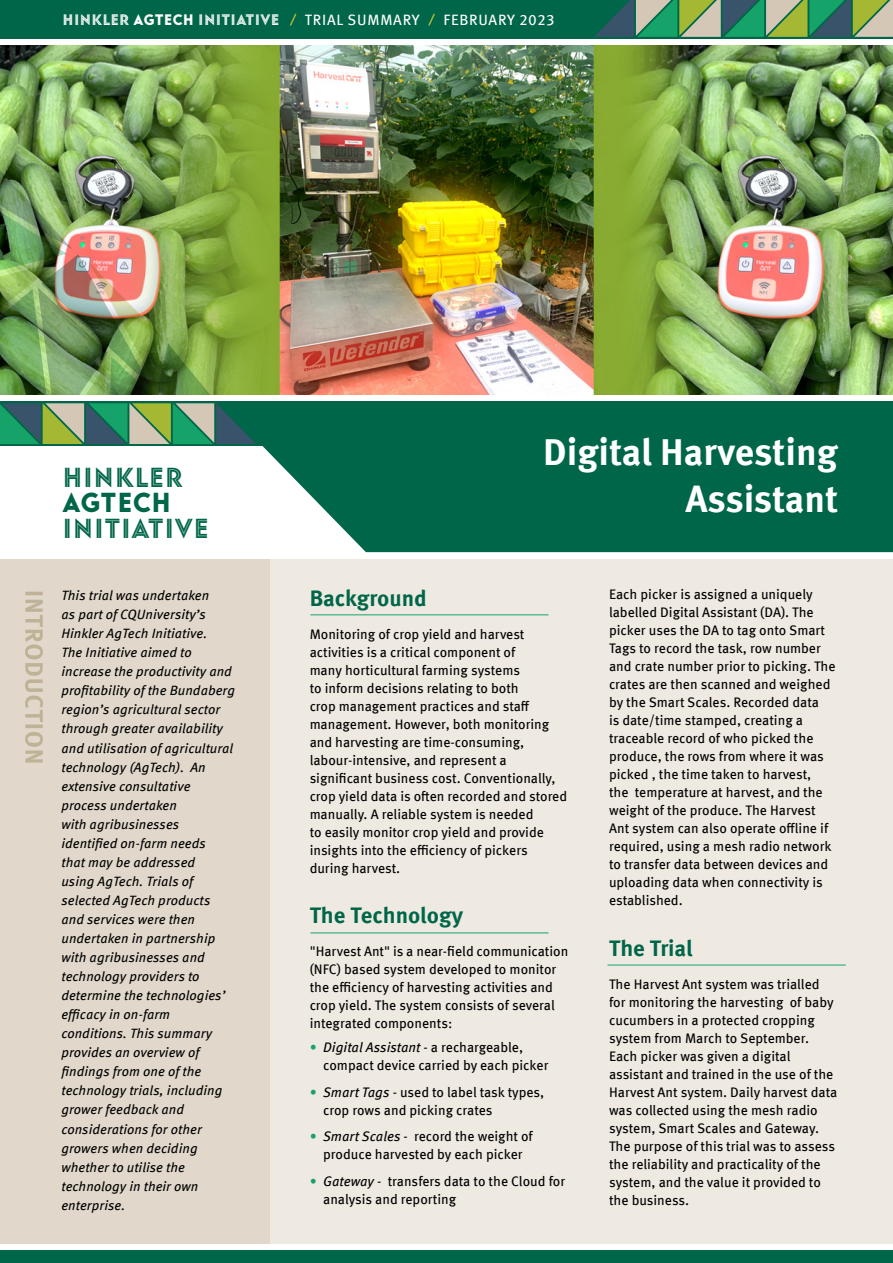
<style>
.page{position:relative;width:893px;height:1263px;background:#fff}
.page>*{position:absolute;margin:0;border:0;box-sizing:border-box;transform-origin:0 0}
.t1{font:700 37.5px/47.5px "Meta Pro";color:#fff;text-align:right}
.t2{font:27.15px "Baro Line Four";letter-spacing:.02em;color:#006649}
.t3{font:27.15px "Baro";letter-spacing:.02em;color:#006649}
.t4{font:700 22.5px "Meta Pro";color:#006649}
.t5{font:15px "Meta Pro";letter-spacing:.05em;color:#fff}
.t6{font:15px "Baro Line Four";letter-spacing:.02em;color:#fff}
.t7{font:13.8px/18px "Meta Pro";color:#000}
.t8{font:italic 13.5px/19px "Meta Pro";letter-spacing:.005em;color:#000}
.s1{font-family:"Baro"}
.s2{color:#16a369}
.s3{font-style:italic}
</style>
<div class="page">
<div style="left:0;top:544px;width:893px;height:715px;background:#eee9e1"></div>
<img style="left:0;top:45px;width:893px;height:350px">
<div style="left:0;top:438px;width:893px;height:121px;background:#fff"></div>
<div style="left:332px;top:446px;width:561px;height:106px;background:#006649"></div>
<div style="left:0;top:0;width:469px;height:39px;background:#006649"></div>
<div style="left:424px;top:0;width:469px;height:39px;background:#006649"></div>
<svg style="left:594px;top:0;width:299px;height:37px"></svg>
<svg style="left:290px;top:13px;width:7px;height:13px"></svg>
<svg style="left:428px;top:13px;width:7px;height:13px"></svg>
<div style="left:0;top:401px;width:893px;height:45px;background:#006649"></div>
<img style="left:0;top:92px;width:332px;height:426px">
<div style="left:0;top:559px;width:269px;height:685px;background:#e1d8cb"></div>
<hr style="left:310px;top:614px;width:239px;height:1px;background:#16a369">
<hr style="left:608px;top:965px;width:238px;height:1px;background:#16a369">
<hr style="left:310px;top:932px;width:239px;height:1px;background:#16a369">
<svg style="left:25px;top:592px;width:18px;height:170px"></svg>
<div style="left:0;top:1244px;width:893px;height:6px;background:#fff"></div>
<div style="left:0;top:1250px;width:893px;height:13px;background:#006649"></div>
<p class="t6" style="left:63px;top:11px;width:218px">HINKLER <span class="s1">AGTECH</span> INITIATIVE</p>
<p class="t5" style="left:305px;top:8px;width:116px">TRIAL SUMMARY</p>
<p class="t5" style="left:444px;top:8px;width:112px">FEBRUARY 2023</p>
<h2 class="t2" style="left:63px;top:461px;width:122px">HINKLER</h2>
<h2 class="t3" style="left:63px;top:486px;width:110px">AGTECH</h2>
<h2 class="t2" style="left:63px;top:512px;width:148px">INITIATIVE</h2>
<h1 class="t1" style="left:543px;top:426px;width:297px">Digital Harvesting<br>Assistant</h1>
<p class="t8" style="left:61px;top:585px;width:175px">This trial was undertaken<br>as part of CQUniversity’s<br>Hinkler AgTech Initiative.<br>The Initiative aimed to increase the productivity and profitability of the Bundaberg region’s agricultural sector through greater availability and utilisation of agricultural technology (AgTech). An extensive consultative process undertaken<br>with agribusinesses identified on-farm needs<br>that may be addressed<br>using AgTech. Trials of selected AgTech products and services were then undertaken in partnership with agribusinesses and technology providers to determine the technologies’ efficacy in on-farm conditions. This summary provides an overview of findings from one of the technology trials, including grower feedback and considerations for other growers when deciding whether to utilise the technology in their own enterprise.</p>
<p class="t7" style="left:609px;top:584px;width:228px">Each picker is assigned a uniquely labelled Digital Assistant (DA). The picker uses the DA to tag onto Smart Tags to record the task, row number and crate number prior to picking. The crates are then scanned and weighed by the Smart Scales. Recorded data<br>is date/time stamped, creating a traceable record of who picked the produce, the rows from where it was picked , the time taken to harvest,<br>the temperature at harvest, and the weight of the produce. The Harvest Ant system can also operate offline if required, using a mesh radio network to transfer data between devices and uploading data when connectivity is established.</p>
<h3 class="t4" style="left:310px;top:580px;width:119px">Background</h3>
<p class="t7" style="left:310px;top:624px;width:259px">Monitoring of crop yield and harvest activities is a critical component of<br>many horticultural farming systems<br>to inform decisions relating to both<br>crop management practices and staff management. However, both monitoring and harvesting are time-consuming, labour-intensive, and represent a significant business cost. Conventionally, crop yield data is often recorded and stored manually. A reliable system is needed<br>to easily monitor crop yield and provide insights into the efficiency of pickers during harvest.</p>
<h3 class="t4" style="left:310px;top:898px;width:155px">The Technology</h3>
<p class="t7" style="left:310px;top:941px;width:260px">"Harvest Ant" is a near-field communication (NFC) based system developed to monitor the efficiency of harvesting activities and crop yield. The system consists of several integrated components:</p>
<p class="t7" style="left:323px;top:1038px;width:227px;text-indent:-13px"><span class="s2">•</span> <span class="s3">Digital Assistant</span> - a rechargeable, compact device carried by each picker</p>
<p class="t7" style="left:323px;top:1082px;width:223px;text-indent:-13px"><span class="s2">•</span> <span class="s3">Smart Tags</span> - used to label task types, crop rows and picking crates</p>
<p class="t7" style="left:310px;top:1127px;width:225px;text-align:center"><span class="s2">•</span> <span class="s3">Smart Scales</span> - record the weight of produce harvested by each picker</p>
<p class="t7" style="left:323px;top:1171px;width:243px;text-indent:-13px"><span class="s2">•</span> <span class="s3">Gateway</span> - transfers data to the Cloud for analysis and reporting</p>
<h3 class="t4" style="left:609px;top:930px;width:85px">The Trial</h3>
<p class="t7" style="left:609px;top:974px;width:230px">The Harvest Ant system was trialled for monitoring the harvesting of baby cucumbers in a protected cropping system from March to September.<br>Each picker was given a digital assistant and trained in the use of the Harvest Ant system. Daily harvest data was collected using the mesh radio system, Smart Scales and Gateway.<br>The purpose of this trial was to assess the reliability and practicality of the system, and the value it provided to the business.</p>
</div>
